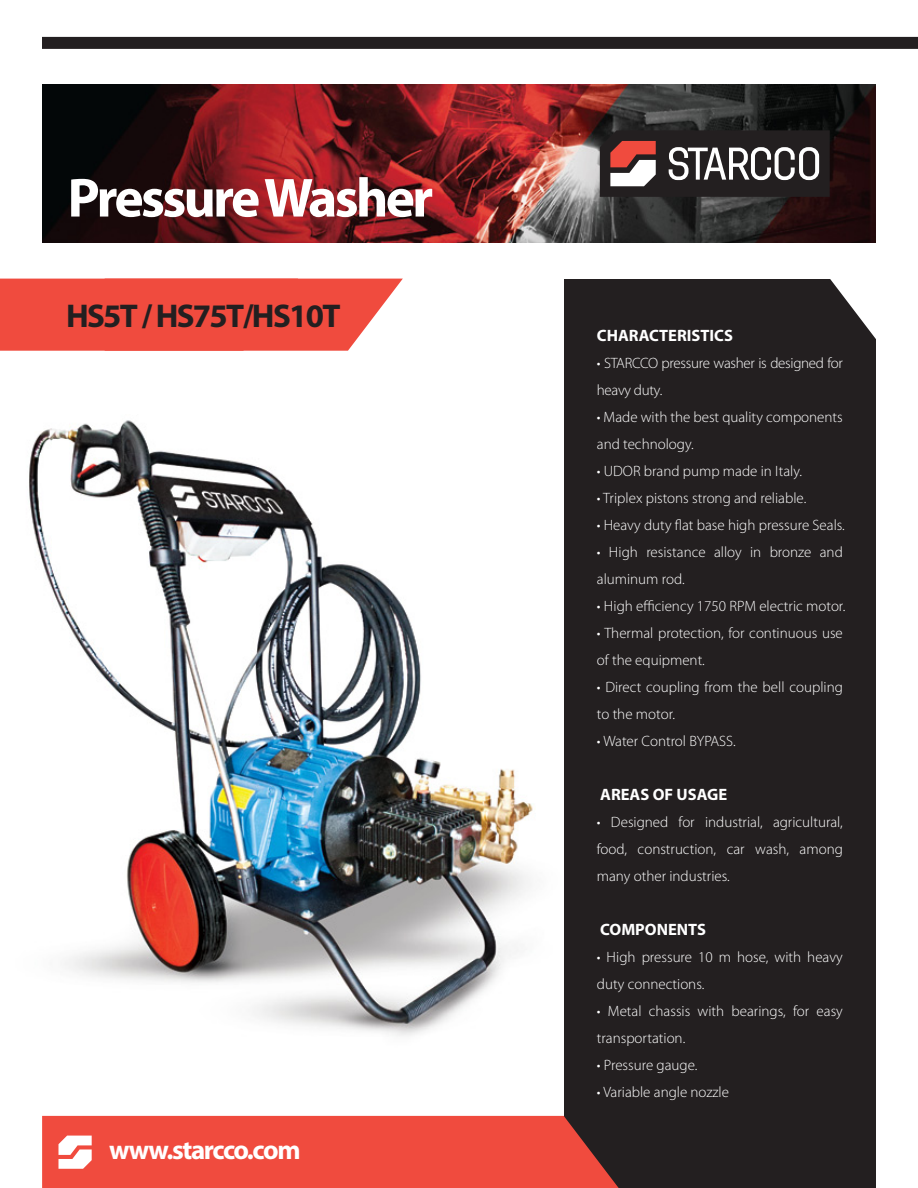
<style>
.page{position:relative;width:918px;height:1188px;background:#fff}
.page>*{position:absolute;margin:0;border:0;box-sizing:border-box;transform-origin:0 0}
.t1{font:700 55.5px "Myriad Pro";letter-spacing:-.05em;color:#fff}
.t2{font:700 33px "Myriad Pro";letter-spacing:-.05em;color:#231f20}
.t3{font:700 27px "Myriad Pro";letter-spacing:-.05em;color:#fff}
.t4{font:700 16.5px "Myriad Pro";color:#fff}
.t5{font:300 15px/27px "Myriad Pro";color:#fff}
.t6{font:300 15px/27px "Myriad Pro";letter-spacing:-.02em;color:#fff}
</style>
<div class="page">
<img style="left:29px;top:36px;width:889px;height:1080px">
<div style="left:42px;top:37px;width:876px;height:12px;background:#231f20"></div>
<img style="left:42px;top:84px;width:834px;height:159px">
<svg style="left:600px;top:130px;width:230px;height:67px"></svg>
<div style="left:564px;top:243px;width:312px;height:945px;background:#231f20"></div>
<div style="left:0;top:243px;width:918px;height:36px;background:#fff"></div>
<svg style="left:42px;top:1116px;width:577px;height:72px;background:#e64c40"></svg>
<svg style="left:830px;top:279px;width:62px;height:81px"></svg>
<svg style="left:0;top:279px;width:403px;height:72px;background:#f1574b"></svg>
<h1 class="t1" style="left:68px;top:162px;width:367px">Pressure Washer</h1>
<h2 class="t2" style="left:66px;top:294px;width:276px">HS5T / HS75T/HS10T</h2>
<h3 class="t3" style="left:109px;top:1132px;width:193px">www.starcco.com</h3>
<p class="t4" style="left:597px;top:325px;width:138px">CHARACTERISTICS</p>
<p class="t6" style="left:597px;top:350px;width:248px">• STARCCO pressure washer is designed for heavy duty.</p>
<p class="t5" style="left:597px;top:404px;width:247px">• Made with the best quality components and technology.</p>
<p class="t5" style="left:597px;top:458px;width:207px">• UDOR brand pump made in Italy.</p>
<p class="t5" style="left:597px;top:485px;width:211px">• Triplex pistons strong and reliable.</p>
<p class="t5" style="left:597px;top:512px;width:250px">• Heavy duty flat base high pressure Seals.</p>
<p class="t5" style="left:597px;top:539px;width:247px">• High resistance alloy in bronze and aluminum rod.</p>
<p class="t5" style="left:597px;top:593px;width:250px">• High efficiency 1750 RPM electric motor.</p>
<p class="t5" style="left:597px;top:620px;width:248px">• Thermal protection, for continuous use of the equipment.</p>
<p class="t5" style="left:597px;top:674px;width:247px">• Direct coupling from the bell coupling to the motor.</p>
<p class="t5" style="left:597px;top:728px;width:140px">• Water Control BYPASS.</p>
<p class="t4" style="left:600px;top:784px;width:128px">AREAS OF USAGE</p>
<p class="t5" style="left:597px;top:809px;width:248px;text-align:justify">• Designed for industrial, agricultural, food, construction, car wash, among many other industries.</p>
<p class="t4" style="left:600px;top:919px;width:107px">COMPONENTS</p>
<p class="t5" style="left:597px;top:944px;width:247px">• High pressure 10 m hose, with heavy duty connections.</p>
<p class="t5" style="left:597px;top:998px;width:247px">• Metal chassis with bearings, for easy transportation.</p>
<p class="t5" style="left:597px;top:1052px;width:102px">• Pressure gauge.</p>
<p class="t5" style="left:597px;top:1079px;width:134px">• Variable angle nozzle</p>
</div>
